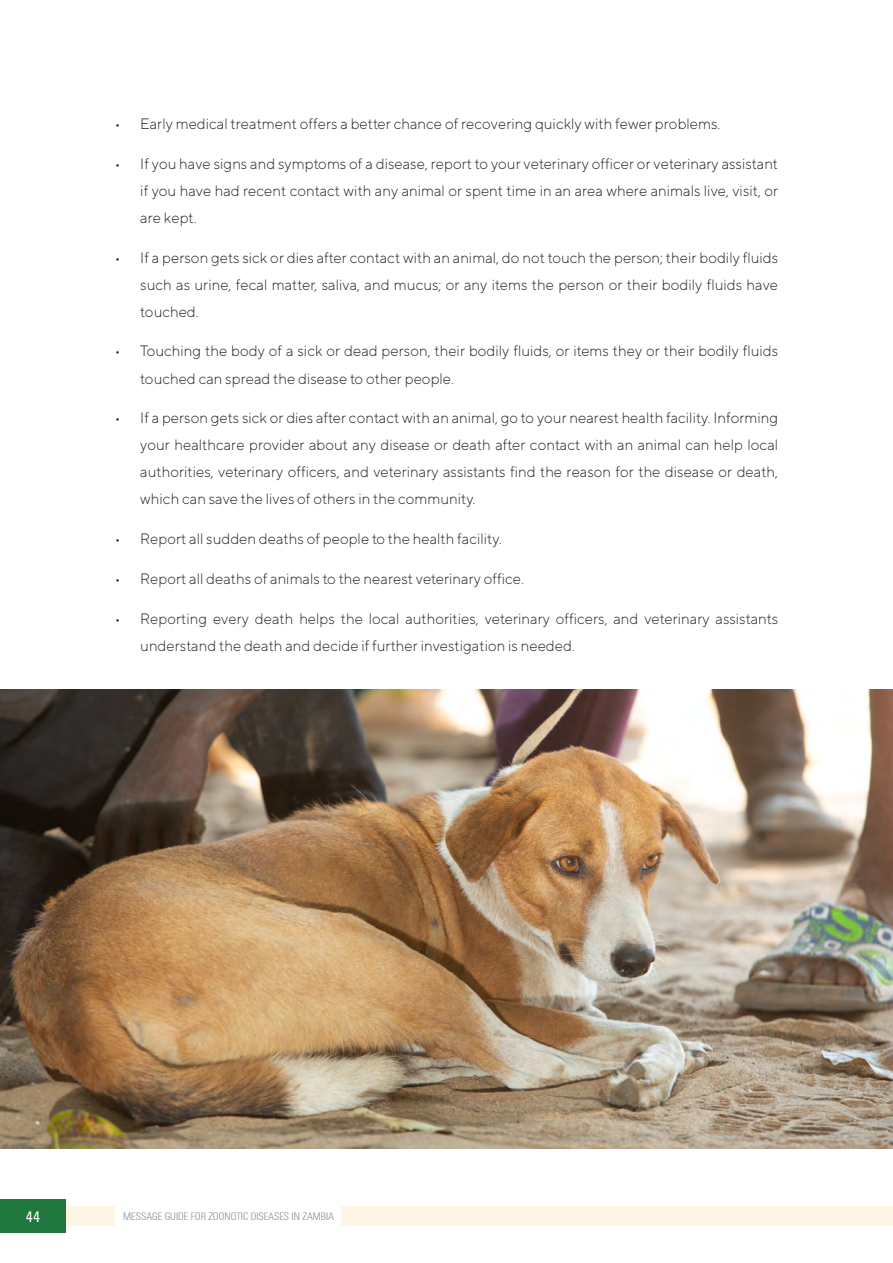
<style>
.page{position:relative;width:893px;height:1263px;background:#fff}
.page>*{position:absolute;margin:0;border:0;box-sizing:border-box;transform-origin:0 0}
.t1{font:300 15px/27px "TT Norms";color:#231f20;text-align:justify}
.t2{font:condensed 15px "Zurich BT";color:#fff}
.t3{font:300 condensed 10.5px "Zurich BT";color:#8d8f92}
</style>
<div class="page">
<div style="left:0;top:1199px;width:66px;height:34px;background:#21783f"></div>
<div style="left:66px;top:1206px;width:49px;height:20px;background:#fef5e5"></div>
<div style="left:341px;top:1206px;width:552px;height:20px;background:#fef5e5"></div>
<img style="left:0;top:690px;width:893px;height:458px">
<p class="t1" style="left:115px;top:110px;width:607px">• Early medical treatment offers a better chance of recovering quickly with fewer problems.</p>
<p class="t1" style="left:140px;top:150px;width:639px;text-indent:-26px">• If you have signs and symptoms of a disease, report to your veterinary officer or veterinary assistant if you have had recent contact with any animal or spent time in an area where animals live, visit, or are kept.</p>
<p class="t1" style="left:140px;top:244px;width:639px;text-indent:-26px">• If a person gets sick or dies after contact with an animal, do not touch the person; their bodily fluids such as urine, fecal matter, saliva, and mucus; or any items the person or their bodily fluids have touched.</p>
<p class="t1" style="left:140px;top:337px;width:639px;text-indent:-26px">• Touching the body of a sick or dead person, their bodily fluids, or items they or their bodily fluids touched can spread the disease to other people.</p>
<p class="t1" style="left:140px;top:404px;width:639px;text-indent:-26px">• If a person gets sick or dies after contact with an animal, go to your nearest health facility. Informing your healthcare provider about any disease or death after contact with an animal can help local authorities, veterinary officers, and veterinary assistants find the reason for the disease or death, which can save the lives of others in the community.</p>
<p class="t1" style="left:115px;top:525px;width:388px">• Report all sudden deaths of people to the health facility.</p>
<p class="t1" style="left:115px;top:565px;width:411px">• Report all deaths of animals to the nearest veterinary office.</p>
<p class="t1" style="left:140px;top:604px;width:639px;text-indent:-26px">• Reporting every death helps the local authorities, veterinary officers, and veterinary assistants understand the death and decide if further investigation is needed.</p>
<p class="t2" style="left:26px;top:1207px;width:16px">44</p>
<p class="t3" style="left:123px;top:1210px;width:212px">MESSAGE GUIDE FOR ZOONOTIC DISEASES IN ZAMBIA</p>
</div>
